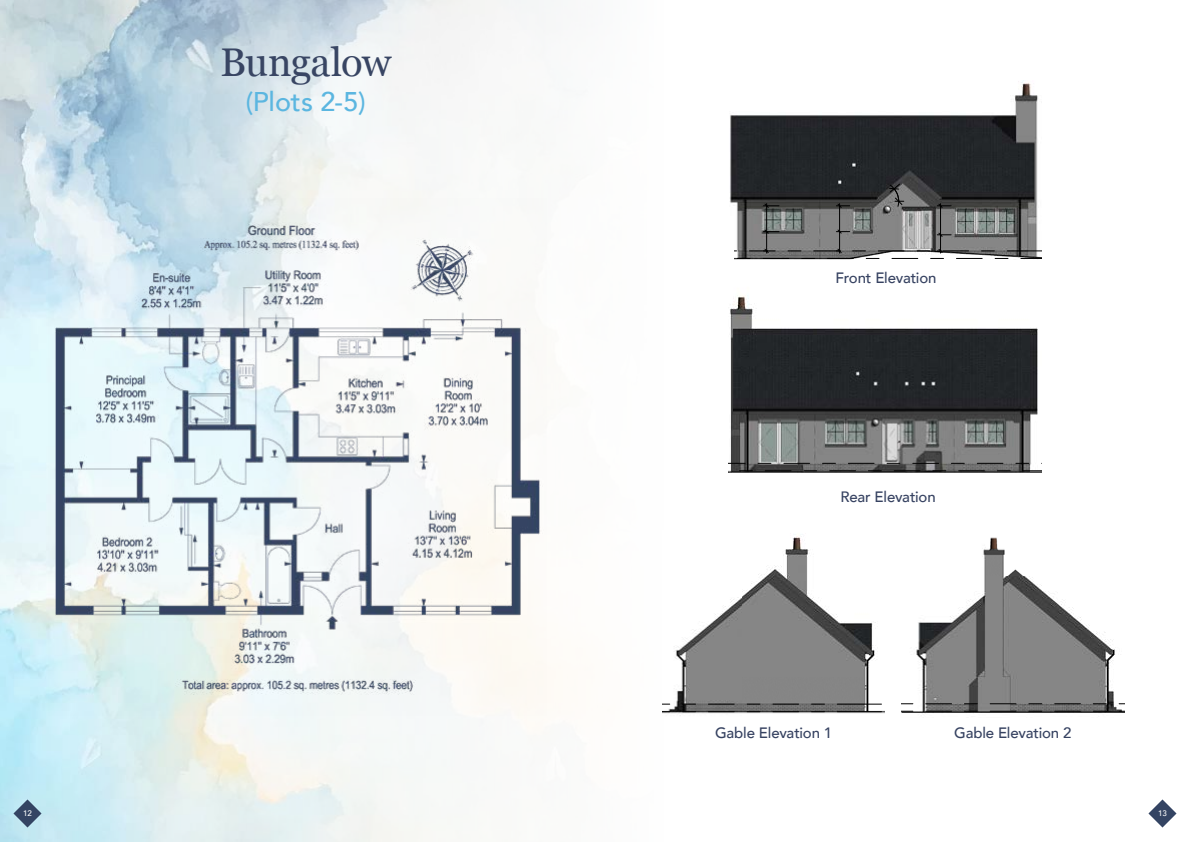
<style>
.page{position:relative;width:1191px;height:842px;background:#fff}
.page>*{position:absolute;margin:0;border:0;box-sizing:border-box;transform-origin:0 0}
.t1{font:40px "Georgia";letter-spacing:-.025em;color:#384563}
.t2{font:500 27px "Avenir";letter-spacing:-.005em;color:#5bb6e0}
.t3{font:500 15px "Avenir";letter-spacing:-.015em;color:#364261}
.t4{font:500 8px "Avenir";color:#fff}
</style>
<div class="page">
<img style="left:0;top:0;width:547px;height:842px">
<img style="left:49px;top:199px;width:497px;height:516px">
<img style="left:730px;top:80px;width:312px;height:180px">
<svg style="left:1020px;top:258px;width:22px;height:1px"></svg>
<hr style="left:1007px;top:251px;width:35px;height:1px;background:#000">
<svg style="left:730px;top:184px;width:278px;height:75px;background:#696b6b"></svg>
<img style="left:728px;top:296px;width:313px;height:177px">
<svg style="left:739px;top:471px;width:13px;height:1px"></svg>
<svg style="left:765px;top:471px;width:26px;height:1px"></svg>
<svg style="left:804px;top:471px;width:13px;height:1px"></svg>
<svg style="left:829px;top:471px;width:26px;height:1px"></svg>
<svg style="left:868px;top:471px;width:13px;height:1px"></svg>
<svg style="left:894px;top:471px;width:26px;height:1px"></svg>
<svg style="left:933px;top:471px;width:12px;height:1px"></svg>
<svg style="left:958px;top:471px;width:26px;height:1px"></svg>
<svg style="left:997px;top:471px;width:13px;height:1px"></svg>
<svg style="left:1023px;top:471px;width:18px;height:1px"></svg>
<svg style="left:728px;top:463px;width:17px;height:1px"></svg>
<svg style="left:758px;top:463px;width:13px;height:1px"></svg>
<svg style="left:784px;top:463px;width:25px;height:1px"></svg>
<svg style="left:822px;top:463px;width:13px;height:1px"></svg>
<svg style="left:848px;top:463px;width:26px;height:1px"></svg>
<svg style="left:887px;top:463px;width:13px;height:1px"></svg>
<svg style="left:912px;top:463px;width:26px;height:1px"></svg>
<svg style="left:951px;top:463px;width:13px;height:1px"></svg>
<svg style="left:977px;top:463px;width:26px;height:1px"></svg>
<svg style="left:1016px;top:463px;width:12px;height:1px"></svg>
<img style="left:662px;top:536px;width:223px;height:180px">
<svg style="left:682px;top:711px;width:13px;height:1px"></svg>
<svg style="left:708px;top:711px;width:26px;height:1px"></svg>
<svg style="left:747px;top:711px;width:13px;height:1px"></svg>
<svg style="left:773px;top:711px;width:25px;height:1px"></svg>
<svg style="left:811px;top:711px;width:13px;height:1px"></svg>
<hr style="left:837px;top:711px;width:44px;height:1px;background:#000">
<svg style="left:682px;top:704px;width:13px;height:1px"></svg>
<svg style="left:708px;top:704px;width:26px;height:1px"></svg>
<svg style="left:747px;top:704px;width:13px;height:1px"></svg>
<svg style="left:773px;top:704px;width:25px;height:1px"></svg>
<svg style="left:811px;top:704px;width:13px;height:1px"></svg>
<hr style="left:837px;top:704px;width:44px;height:1px;background:#000">
<div style="left:843px;top:538px;width:50px;height:59px;background:#fff"></div>
<img style="left:901px;top:537px;width:223px;height:177px">
<svg style="left:901px;top:711px;width:12px;height:1px"></svg>
<svg style="left:925px;top:711px;width:26px;height:1px"></svg>
<svg style="left:964px;top:711px;width:13px;height:1px"></svg>
<svg style="left:990px;top:711px;width:26px;height:1px"></svg>
<svg style="left:1028px;top:711px;width:13px;height:1px"></svg>
<svg style="left:1054px;top:711px;width:26px;height:1px"></svg>
<svg style="left:1093px;top:711px;width:13px;height:1px"></svg>
<svg style="left:901px;top:704px;width:12px;height:1px"></svg>
<svg style="left:925px;top:704px;width:26px;height:1px"></svg>
<svg style="left:964px;top:704px;width:13px;height:1px"></svg>
<svg style="left:990px;top:704px;width:26px;height:1px"></svg>
<svg style="left:1028px;top:704px;width:13px;height:1px"></svg>
<svg style="left:1054px;top:704px;width:26px;height:1px"></svg>
<svg style="left:1093px;top:704px;width:13px;height:1px"></svg>
<div style="left:683px;top:216px;width:50px;height:59px;background:#fff"></div>
<svg style="left:13px;top:799px;width:29px;height:28px"></svg>
<svg style="left:1148px;top:799px;width:28px;height:28px"></svg>
<h1 class="t1" style="left:220px;top:33px;width:173px">Bungalow</h1>
<h2 class="t2" style="left:246px;top:78px;width:121px">(Plots 2-5)</h2>
<p class="t3" style="left:835px;top:265px;width:102px">Front Elevation</p>
<p class="t3" style="left:840px;top:484px;width:97px">Rear Elevation</p>
<p class="t3" style="left:715px;top:720px;width:119px">Gable Elevation 1</p>
<p class="t3" style="left:954px;top:720px;width:119px">Gable Elevation 2</p>
<p class="t4" style="left:23px;top:807px;width:10px">12</p>
<p class="t4" style="left:1158px;top:807px;width:10px">13</p>
</div>
